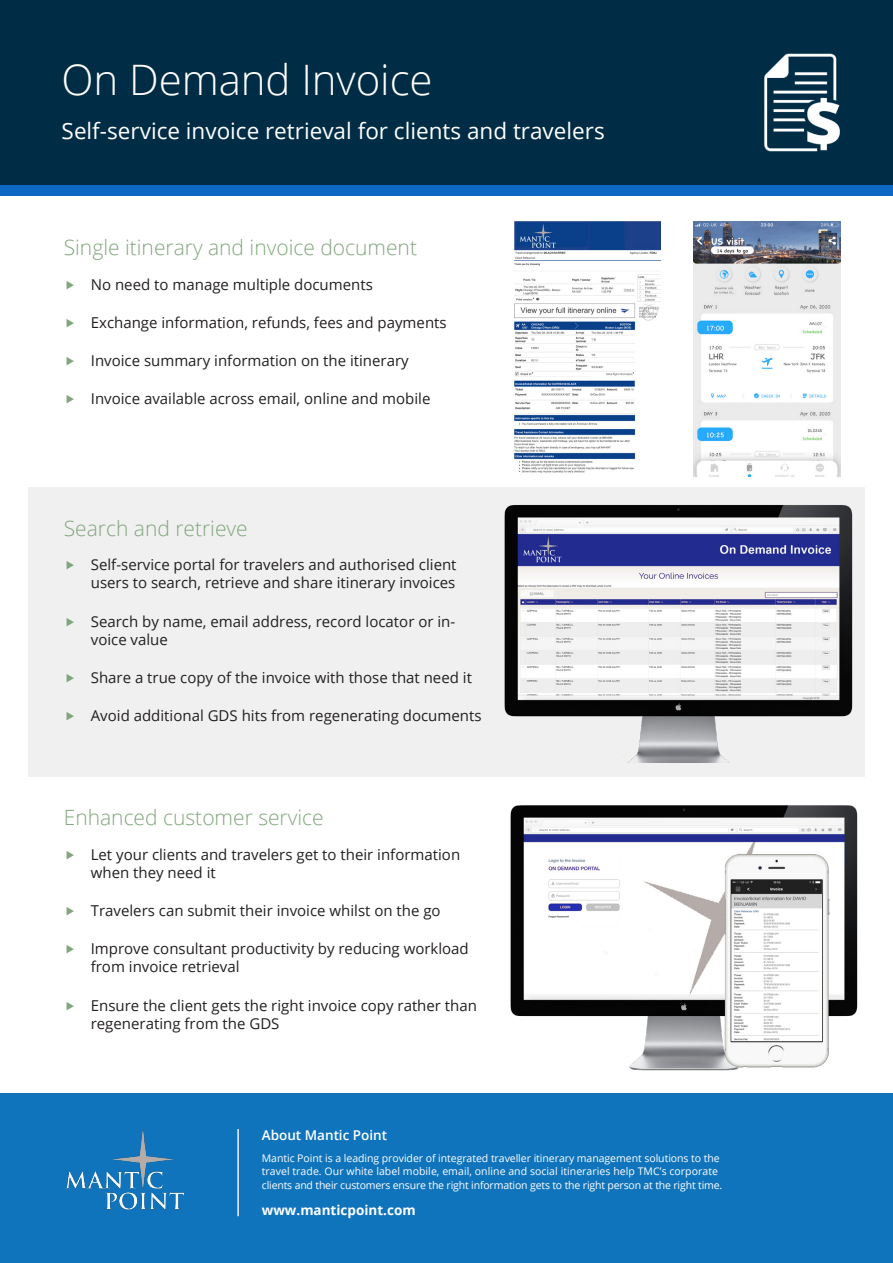
<style>
.page{position:relative;width:893px;height:1263px;background:#fff}
.page>*{position:absolute;margin:0;border:0;box-sizing:border-box;transform-origin:0 0}
.Heading_1{font:300 42px "Open Sans";color:#fff}
.Heading_2{font:22.5px "Open Sans";color:#fff}
.Green_Title{font:300 21px "Open Sans";color:#81a67d}
.t1{font:15px/18px "Open Sans";color:#231f20}
.Footer_website{font:700 13.5px "Open Sans";color:#fff}
.Footer_Header{font:600 13.5px "Open Sans";color:#fff}
.Footer_copy{font:10.5px/13.5px "Open Sans";letter-spacing:-.005em;color:#fff}
</style>
<div class="page">
<div style="left:0;top:1093px;width:893px;height:170px;background:#1074bc"></div>
<div style="left:28px;top:488px;width:837px;height:289px;background:#f0f0f0"></div>
<div style="left:0;top:0;width:893px;height:185px;background:#002d45"></div>
<div style="left:0;top:185px;width:893px;height:10px;background:#0d68c3"></div>
<img style="left:65px;top:1129px;width:119px;height:81px">
<hr style="left:237px;top:1129px;width:2px;height:87px;background:#edefed">
<img style="left:764px;top:53px;width:76px;height:99px">
<img style="left:514px;top:222px;width:147px;height:251px">
<img style="left:504px;top:505px;width:349px;height:258px">
<img style="left:510px;top:805px;width:348px;height:265px">
<img style="left:693px;top:222px;width:147px;height:255px">
<p class="Heading_1" style="left:62px;top:51px;width:372px">On Demand Invoice</p>
<p class="Heading_2" style="left:62px;top:116px;width:545px">Self-service invoice retrieval for clients and travelers</p>
<p class="Green_Title" style="left:64px;top:233px;width:355px">Single itinerary and invoice document</p>
<p class="t1" style="left:91px;top:275px;width:284px">No need to manage multiple documents</p>
<p class="t1" style="left:91px;top:313px;width:357px">Exchange information, refunds, fees and payments</p>
<p class="t1" style="left:91px;top:351px;width:319px">Invoice summary information on the itinerary</p>
<p class="t1" style="left:91px;top:389px;width:341px">Invoice available across email, online and mobile</p>
<p class="Green_Title" style="left:64px;top:514px;width:185px">Search and retrieve</p>
<p class="t1" style="left:91px;top:556px;width:367px">Self-service portal for travelers and authorised client users to search, retrieve and share itinerary invoices</p>
<p class="t1" style="left:91px;top:612px;width:366px">Search by name, email address, record locator or in&shy;voice value</p>
<p class="t1" style="left:91px;top:668px;width:383px">Share a true copy of the invoice with those that need it</p>
<p class="t1" style="left:91px;top:706px;width:392px">Avoid additional GDS hits from regenerating documents</p>
<p class="Green_Title" style="left:64px;top:803px;width:261px">Enhanced customer service</p>
<p class="t1" style="left:91px;top:845px;width:371px">Let your clients and travelers get to their information when they need it</p>
<p class="t1" style="left:91px;top:901px;width:351px">Travelers can submit their invoice whilst on the go</p>
<p class="t1" style="left:91px;top:939px;width:380px">Improve consultant productivity by reducing workload from invoice retrieval</p>
<p class="t1" style="left:91px;top:996px;width:388px">Ensure the client gets the right invoice copy rather than regenerating from the GDS</p>
<p class="Footer_Header" style="left:262px;top:1126px;width:127px">About Mantic Point</p>
<p class="Footer_copy" style="left:262px;top:1151px;width:462px">Mantic Point is a leading provider of integrated traveller itinerary management solutions to the travel trade. Our white label mobile, email, online and social itineraries help TMC’s corporate clients and their customers ensure the right information gets to the right person at the right time.</p>
<p class="Footer_website" style="left:262px;top:1201px;width:155px">www.manticpoint.com</p>
</div>
